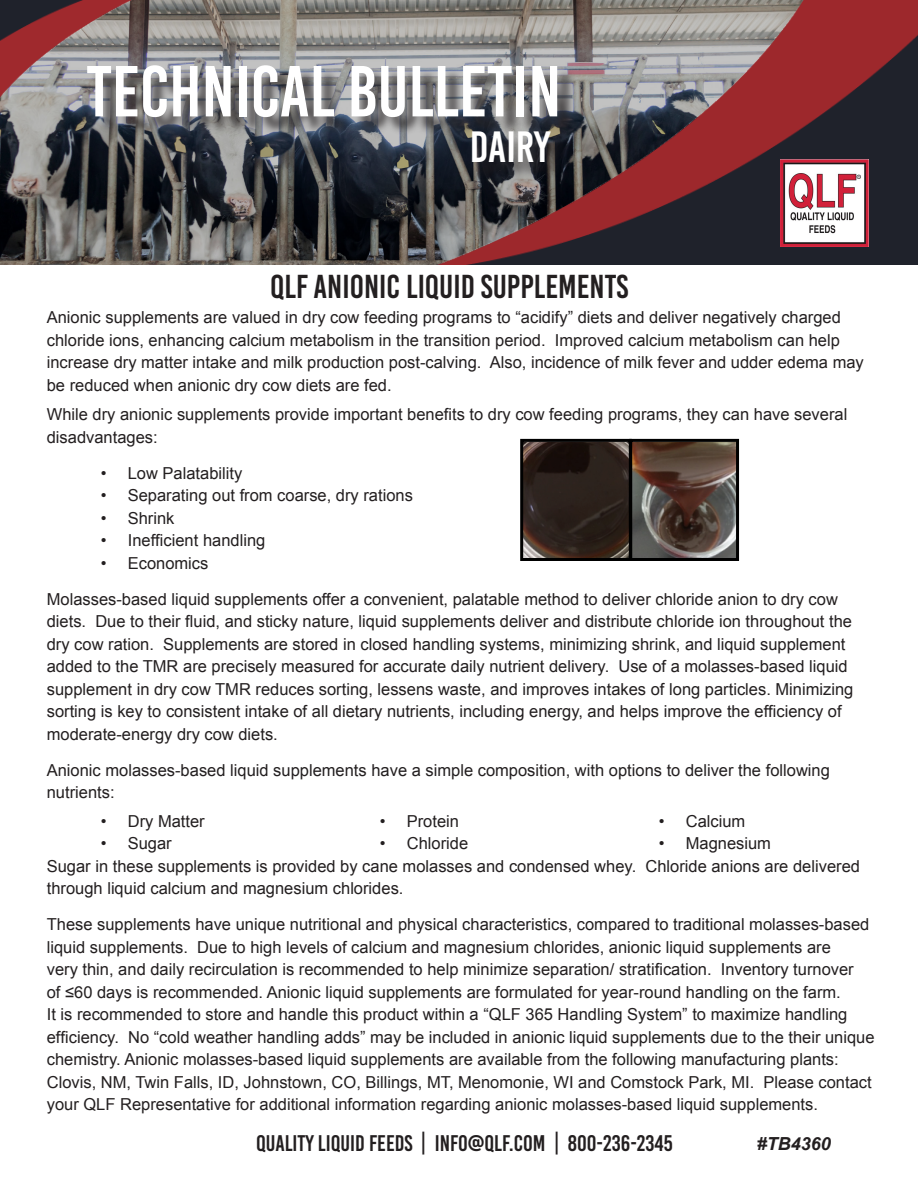
<style>
.page{position:relative;width:918px;height:1188px;background:#fff}
.page>*{position:absolute;margin:0;border:0;box-sizing:border-box;transform-origin:0 0}
.t1{font:72px "Bebas Kai";color:#fff}
.t2{font:43.5px "Bebas Kai";color:#fff}
.t3{font:33px "Bebas Kai";color:#231f20}
.t4{font:22.5px "Bebas Kai";color:#231f20}
.t5{font:italic 700 18px "Arial";color:#231f20}
.t6{font:16.5px/22.5px "Arial";color:#231f20}
</style>
<div class="page">
<img style="left:0;top:0;width:918px;height:265px">
<img style="left:780px;top:159px;width:88px;height:87px">
<div style="left:90px;top:68px;width:486px;height:68px;background:#231f20;opacity:.75"></div>
<div style="left:475px;top:134px;width:94px;height:46px;background:#231f20;opacity:.75"></div>
<img style="left:524px;top:443px;width:211px;height:114px">
<div style="left:520px;top:439px;width:112px;height:122px;border:3px solid #000"></div>
<div style="left:629px;top:439px;width:110px;height:122px;border:3px solid #000"></div>
<h1 class="t1" style="left:86px;top:53px;width:476px">TECHNICAL BULLETIN</h1>
<h2 class="t2" style="left:470px;top:123px;width:82px">DAIRY</h2>
<h3 class="t3" style="left:270px;top:269px;width:359px">QLF ANIONIC LIQUID SUPPLEMENTS</h3>
<p class="t6" style="left:47px;top:307px;width:819px">Anionic supplements are valued in dry cow feeding programs to “acidify” diets and deliver negatively charged chloride ions, enhancing calcium metabolism in the transition period. Improved calcium metabolism can help increase dry matter intake and milk production post-calving. Also, incidence of milk fever and udder edema may be reduced when anionic dry cow diets are fed.</p>
<p class="t6" style="left:47px;top:403px;width:802px">While dry anionic supplements provide important benefits to dry cow feeding programs, they can have several disadvantages:</p>
<p class="t6" style="left:101px;top:462px;width:143px">• Low Palatability</p>
<p class="t6" style="left:101px;top:484px;width:314px">• Separating out from coarse, dry rations</p>
<p class="t6" style="left:101px;top:507px;width:75px">• Shrink</p>
<p class="t6" style="left:101px;top:529px;width:166px">• Inefficient handling</p>
<p class="t6" style="left:47px;top:545px;width:793px;line-height:36px;text-indent:54px">• Economics<br>Molasses-based liquid supplements offer a convenient, palatable method to deliver chloride anion to dry cow</p>
<p class="t6" style="left:47px;top:610px;width:808px">diets. Due to their fluid, and sticky nature, liquid supplements deliver and distribute chloride ion throughout the dry cow ration. Supplements are stored in closed handling systems, minimizing shrink, and liquid supplement added to the TMR are precisely measured for accurate daily nutrient delivery. Use of a molasses-based liquid supplement in dry cow TMR reduces sorting, lessens waste, and improves intakes of long particles. Minimizing sorting is key to consistent intake of all dietary nutrients, including energy, and helps improve the efficiency of moderate-energy dry cow diets.</p>
<p class="t6" style="left:47px;top:759px;width:785px">Anionic molasses-based liquid supplements have a simple composition, with options to deliver the following nutrients:</p>
<p class="t6" style="left:101px;top:810px;width:105px">• Dry Matter</p>
<p class="t6" style="left:101px;top:832px;width:73px">• Sugar</p>
<p class="t6" style="left:659px;top:810px;width:88px">• Calcium</p>
<p class="t6" style="left:47px;top:832px;width:815px;text-indent:612px">• Magnesium<br>Sugar in these supplements is provided by cane molasses and condensed whey. Chloride anions are delivered through liquid calcium and magnesium chlorides.</p>
<p class="t6" style="left:47px;top:913px;width:829px">These supplements have unique nutritional and physical characteristics, compared to traditional molasses-based liquid supplements. Due to high levels of calcium and magnesium chlorides, anionic liquid supplements are<br>very thin, and daily recirculation is recommended to help minimize separation/ stratification. Inventory turnover<br>of ≤60 days is recommended. Anionic liquid supplements are formulated for year-round handling on the farm.<br>It is recommended to store and handle this product within a “QLF 365 Handling System” to maximize handling efficiency. No “cold weather handling adds” may be included in anionic liquid supplements due to the their unique chemistry. Anionic molasses-based liquid supplements are available from the following manufacturing plants:<br>Clovis, NM, Twin Falls, ID, Johnstown, CO, Billings, MT, Menomonie, WI and Comstock Park, MI. Please contact your QLF Representative for additional information regarding anionic molasses-based liquid supplements.</p>
<h3 class="t4" style="left:256px;top:1131px;width:418px">QUALITY LIQUID FEEDS | INFO@QLF.COM | 800-236-2345</h3>
<p class="t5" style="left:757px;top:1132px;width:76px">#TB4360</p>
<p class="t6" style="left:380px;top:810px;width:81px">• Protein</p>
<p class="t6" style="left:380px;top:832px;width:90px">• Chloride</p>
</div>
